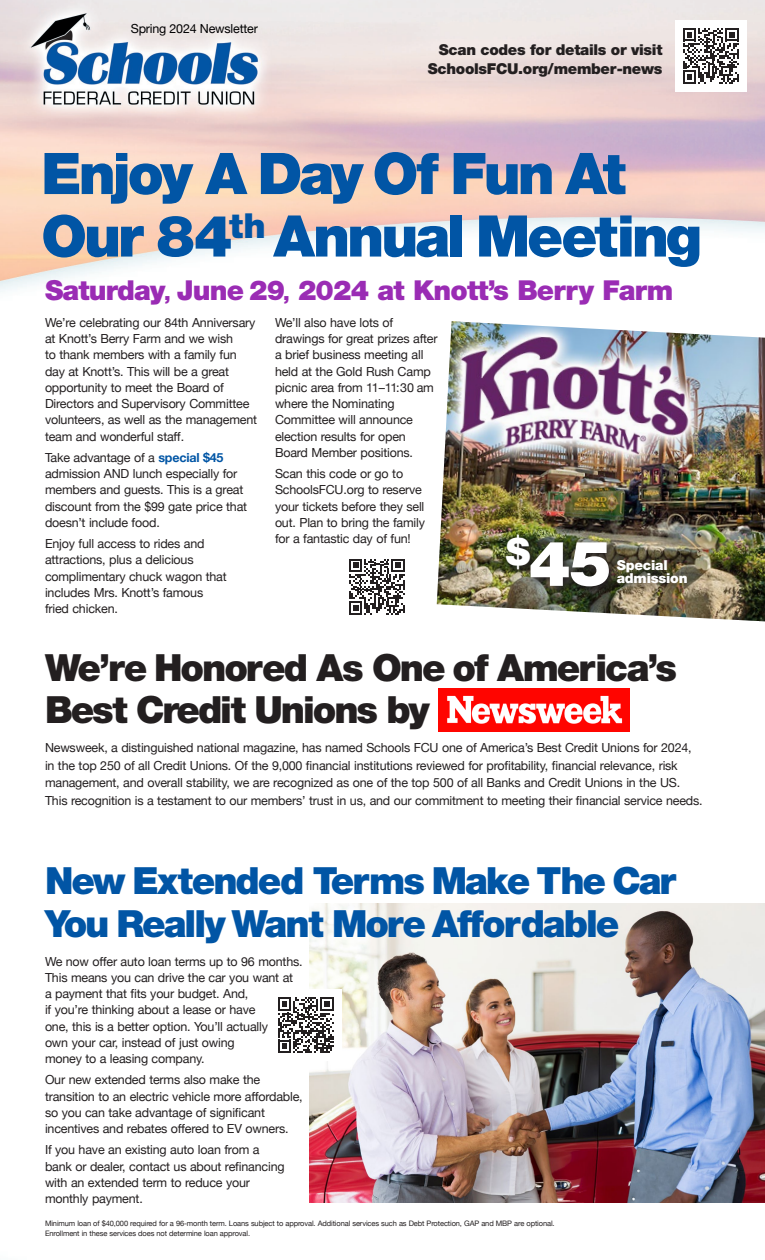
<style>
.page{position:relative;width:765px;height:1260px;background:#fff}
.page>*{position:absolute;margin:0;border:0;box-sizing:border-box;transform-origin:0 0}
.t1{font:900 62.5px "Helvetica Neue LT Std";color:#fff}
.t2{font:900 57.5px/62.5px "Helvetica Neue LT Std";letter-spacing:-.055em;color:#0155a5}
.t3{font:900 37.5px/42.5px "Helvetica Neue LT Std";letter-spacing:-.055em;color:#0155a5}
.t4{font:900 37.5px/42.5px "Helvetica Neue LT Std";letter-spacing:-.055em;color:#231f20}
.t5{font:900 27.5px "Helvetica Neue LT Std";letter-spacing:-.03em;color:#9a2cb4}
.t6{font:900 15px/18.8px "Helvetica Neue LT Std";letter-spacing:-.02em;color:#231f20;text-align:right}
.t7{font:900 13.75px "Helvetica Neue LT Std";letter-spacing:-.015em;color:#fff}
.t8{font:12.5px/16.2px "Helvetica Neue";letter-spacing:-.015em;color:#231f20}
.t9{font:12.5px "Helvetica Neue";letter-spacing:-.015em;color:#000001}
.t10{font:7.5px/10px "Helvetica Neue";letter-spacing:-.015em;color:#231f20}
.s1{font-size:20px}
.s2{font-weight:700;color:#0155a5}
</style>
<div class="page">
<img style="left:0;top:0;width:765px;height:689px">
<div style="left:675px;top:20px;width:71px;height:72px;background:#fff"></div>
<svg style="left:683px;top:28px;width:56px;height:56px"></svg>
<div style="left:341px;top:551px;width:71px;height:71px;background:#fff"></div>
<svg style="left:349px;top:559px;width:56px;height:56px"></svg>
<img style="left:438px;top:689px;width:192px;height:43px">
<img style="left:437px;top:321px;width:328px;height:300px">
<img style="left:309px;top:903px;width:456px;height:300px">
<div style="left:270px;top:990px;width:71px;height:71px;background:#fff"></div>
<svg style="left:278px;top:997px;width:56px;height:56px"></svg>
<img style="left:502px;top:531px;width:119px;height:67px">
<img style="left:605px;top:547px;width:94px;height:49px">
<p class="t9" style="left:131px;top:19px;width:129px">Spring 2024 Newsletter</p>
<p class="t6" style="left:428px;top:41px;width:236px">Scan codes for details or visit<br>SchoolsFCU.org/member-news</p>
<p class="t2" style="left:41px;top:142px;width:662px">Enjoy A Day Of Fun At<br>Our 84<sup>th</sup> Annual Meeting</p>
<p class="t5" style="left:45px;top:274px;width:630px">Saturday<span class="s1">,</span> June 29<span class="s1">,</span> 2024 at Knott’s Berry Farm</p>
<p class="t8" style="left:45px;top:315px;width:214px">We’re celebrating our 84th Anniversary at Knott’s Berry Farm and we wish<br>to thank members with a family fun day at Knott’s. This will be a great opportunity to meet the Board of Directors and Supervisory Committee volunteers, as well as the management team and wonderful staff.</p>
<p class="t8" style="left:45px;top:450px;width:204px">Take advantage of a <span class="s2">special $45 </span>admission AND lunch especially for members and guests. This is a great discount from the $99 gate price that doesn’t include food.</p>
<p class="t8" style="left:45px;top:536px;width:183px">Enjoy full access to rides and attractions, plus a delicious complimentary chuck wagon that includes Mrs. Knott’s famous fried chicken.</p>
<p class="t8" style="left:275px;top:315px;width:164px">We’ll also have lots of drawings for great prizes after a brief business meeting all held at the Gold Rush Camp picnic area from 11–11:30 am where the Nominating<br>Committee will announce election results for open<br>Board Member positions.</p>
<p class="t8" style="left:275px;top:466px;width:152px">Scan this code or go to<br>SchoolsFCU.org to reserve your tickets before they sell out. Plan to bring the family for a fantastic day of fun!</p>
<p class="t1" style="left:505px;top:526px;width:108px"><sup>$</sup>45</p>
<p class="t7" style="left:617px;top:556px;width:52px">Special</p>
<p class="t7" style="left:617px;top:570px;width:72px">admission</p>
<p class="t4" style="left:45px;top:646px;width:633px">We’re Honored As One of America’s<br>Best Credit Unions by</p>
<p class="t8" style="left:45px;top:740px;width:659px;line-height:17.5px">Newsweek, a distinguished national magazine, has named Schools FCU one of America’s Best Credit Unions for 2024, in the top 250 of all Credit Unions. Of the 9,000 financial institutions reviewed for profitability, financial relevance, risk management, and overall stability, we are recognized as one of the top 500 of all Banks and Credit Unions in the US.<br>This recognition is a testament to our members’ trust in us, and our commitment to meeting their financial service needs.</p>
<p class="t3" style="left:45px;top:859px;width:633px">New Extended Terms Make The Car<br>You Really Want More Affordable</p>
<p class="t8" style="left:45px;top:954px;width:259px">We now offer auto loan terms up to 96 months.<br>This means you can drive the car you want at a payment that fits your budget. And,<br>if you’re thinking about a lease or have<br>one, this is a better option. You’ll actually<br>own your car, instead of just owing<br>money to a leasing company.</p>
<p class="t8" style="left:45px;top:1073px;width:259px">Our new extended terms also make the transition to an electric vehicle more affordable, so you can take advantage of significant incentives and rebates offered to EV owners.</p>
<p class="t8" style="left:45px;top:1143px;width:241px">If you have an existing auto loan from a bank or dealer, contact us about refinancing with an extended term to reduce your monthly payment.</p>
<p class="t10" style="left:45px;top:1219px;width:511px">Minimum loan of $40,000 required for a 96-month term. Loans subject to approval. Additional services such as Debt Protection, GAP and MBP are optional.<br>Enrollment in these services does not determine loan approval.</p>
</div>
